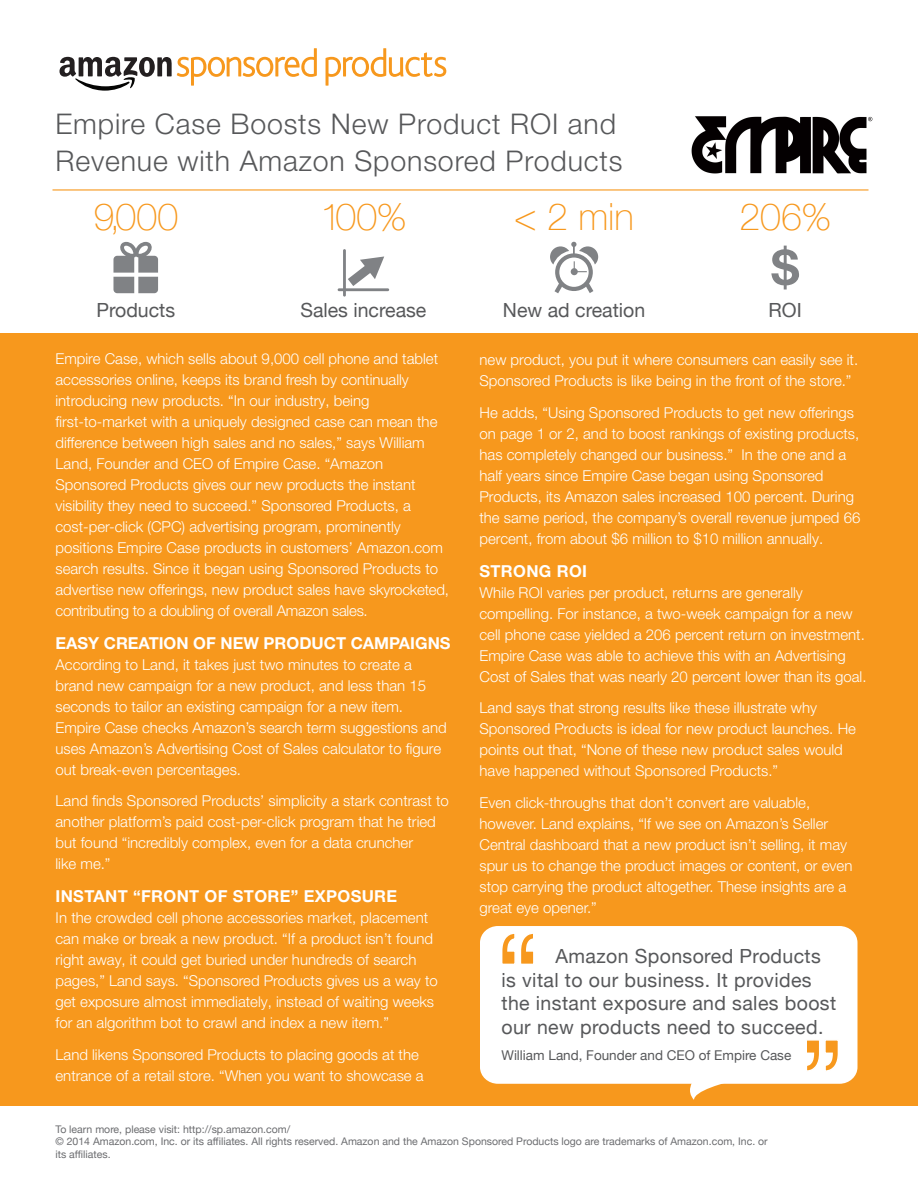
<style>
.page{position:relative;width:918px;height:1188px;background:#fff}
.page>*{position:absolute;margin:0;border:0;box-sizing:border-box;transform-origin:0 0}
.t1{font:100 37.5px "Helvetica Neue";color:#f7981d}
.t2{font:300 28.5px/37.5px "Helvetica Neue LT Pro";letter-spacing:.03em;color:#57585a}
.t3{font:19.5px/23.4px "Helvetica Neue";letter-spacing:.02em;color:#57585a}
.t4{font:19.5px "Helvetica Neue";color:#57585a}
.t5{font:700 16.5px "Helvetica Neue LT Pro";letter-spacing:.01em;color:#fff}
.t6{font:300 15px/21px "Helvetica Neue LT Pro";color:#fff}
.t7{font:13.5px "Helvetica Neue";color:#57585a}
.t8{font:10.5px/12.6px "Helvetica Neue";color:#6c6d70}
</style>
<div class="page">
<svg style="left:326px;top:48px;width:120px;height:38px"></svg>
<svg style="left:60px;top:48px;width:257px;height:43px"></svg>
<div style="left:0;top:333px;width:918px;height:773px;background:#f7981d"></div>
<div style="left:480px;top:926px;width:378px;height:158px;background:#fff;border-radius:17px"></div>
<svg style="left:502px;top:933px;width:32px;height:31px"></svg>
<hr style="left:52px;top:189px;width:816px;height:2px;background:#f7981d">
<svg style="left:638px;top:1040px;width:202px;height:60px"></svg>
<svg style="left:771px;top:246px;width:28px;height:43px"></svg>
<svg style="left:550px;top:242px;width:48px;height:51px"></svg>
<svg style="left:113px;top:242px;width:45px;height:51px"></svg>
<hr style="left:343px;top:249px;width:3px;height:48px;background:#808285">
<hr style="left:338px;top:288px;width:51px;height:3px;background:#808285">
<svg style="left:348px;top:256px;width:36px;height:30px"></svg>
<img style="left:691px;top:116px;width:182px;height:57px">
<h2 class="t2" style="left:56px;top:104px;width:568px">Empire Case Boosts New Product ROI and<br>Revenue with Amazon Sponsored Products</h2>
<h1 class="t1" style="left:93px;top:188px;width:86px">9,000</h1>
<h1 class="t1" style="left:320px;top:188px;width:88px">100%</h1>
<h1 class="t1" style="left:514px;top:188px;width:121px">&lt; 2 min</h1>
<h1 class="t1" style="left:739px;top:188px;width:93px">206%</h1>
<h3 class="t4" style="left:96px;top:293px;width:80px">Products</h3>
<h3 class="t4" style="left:300px;top:293px;width:128px">Sales increase</h3>
<h3 class="t4" style="left:503px;top:293px;width:144px">New ad creation</h3>
<h3 class="t3" style="left:769px;top:297px;width:35px">ROI</h3>
<p class="t6" style="left:56px;top:348px;width:395px">Empire Case, which sells about 9,000 cell phone and tablet accessories online, keeps its brand fresh by continually introducing new products. “In our industry, being first-to-market with a uniquely designed case can mean the difference between high sales and no sales,” says William Land, Founder and CEO of Empire Case. “Amazon Sponsored Products gives our new products the instant visibility they need to succeed.” Sponsored Products, a cost-per-click (CPC) advertising program, prominently positions Empire Case products in customers’ Amazon.com search results. Since it began using Sponsored Products to advertise new offerings, new product sales have skyrocketed, contributing to a doubling of overall Amazon sales.</p>
<p class="t5" style="left:56px;top:633px;width:397px">EASY CREATION OF NEW PRODUCT CAMPAIGNS</p>
<p class="t6" style="left:56px;top:654px;width:393px">According to Land, it takes just two minutes to create a brand new campaign for a new product, and less than 15 seconds to tailor an existing campaign for a new item.<br>Empire Case checks Amazon’s search term suggestions and uses Amazon’s Advertising Cost of Sales calculator to figure out break-even percentages.</p>
<p class="t6" style="left:56px;top:790px;width:395px">Land finds Sponsored Products’ simplicity a stark contrast to another platform’s paid cost-per-click program that he tried but found “incredibly complex, even for a data cruncher<br>like me.”</p>
<p class="t5" style="left:56px;top:886px;width:343px">INSTANT “FRONT OF STORE” EXPOSURE</p>
<p class="t6" style="left:56px;top:907px;width:384px">In the crowded cell phone accessories market, placement can make or break a new product. “If a product isn’t found right away, it could get buried under hundreds of search pages,” Land says. “Sponsored Products gives us a way to get exposure almost immediately, instead of waiting weeks for an algorithm bot to crawl and index a new item.”</p>
<p class="t6" style="left:56px;top:1044px;width:370px">Land likens Sponsored Products to placing goods at the entrance of a retail store. “When you want to showcase a</p>
<p class="t6" style="left:480px;top:349px;width:380px">new product, you put it where consumers can easily see it.<br>Sponsored Products is like being in the front of the store.”</p>
<p class="t6" style="left:480px;top:402px;width:382px">He adds, “Using Sponsored Products to get new offerings on page 1 or 2, and to boost rankings of existing products, has completely changed our business.” In the one and a half years since Empire Case began using Sponsored Products, its Amazon sales increased 100 percent. During the same period, the company’s overall revenue jumped 66 percent, from about $6 million to $10 million annually.</p>
<p class="t5" style="left:480px;top:561px;width:109px">STRONG ROI</p>
<p class="t6" style="left:480px;top:582px;width:389px">While ROI varies per product, returns are generally compelling. For instance, a two-week campaign for a new cell phone case yielded a 206 percent return on investment.<br>Empire Case was able to achieve this with an Advertising Cost of Sales that was nearly 20 percent lower than its goal.</p>
<p class="t6" style="left:480px;top:697px;width:378px">Land says that strong results like these illustrate why Sponsored Products is ideal for new product launches. He points out that, “None of these new product sales would have happened without Sponsored Products.”</p>
<p class="t6" style="left:480px;top:792px;width:374px">Even click-throughs that don’t convert are valuable, however. Land explains, “If we see on Amazon’s Seller Central dashboard that a new product isn’t selling, it may spur us to change the product images or content, or even stop carrying the product altogether. These insights are a great eye opener.”</p>
<h3 class="t3" style="left:501px;top:943px;width:336px;text-indent:54px">Amazon Sponsored Products is vital to our business. It provides the instant exposure and sales boost our new products need to succeed.</h3>
<p class="t7" style="left:501px;top:1044px;width:291px">William Land, Founder and CEO of Empire Case</p>
<p class="t8" style="left:56px;top:1122px;width:714px">To learn more, please visit: http://sp.amazon.com/<br>© 2014 Amazon.com, Inc. or its affiliates. All rights reserved. Amazon and the Amazon Sponsored Products logo are trademarks of Amazon.com, Inc. or its affiliates.</p>
</div>
